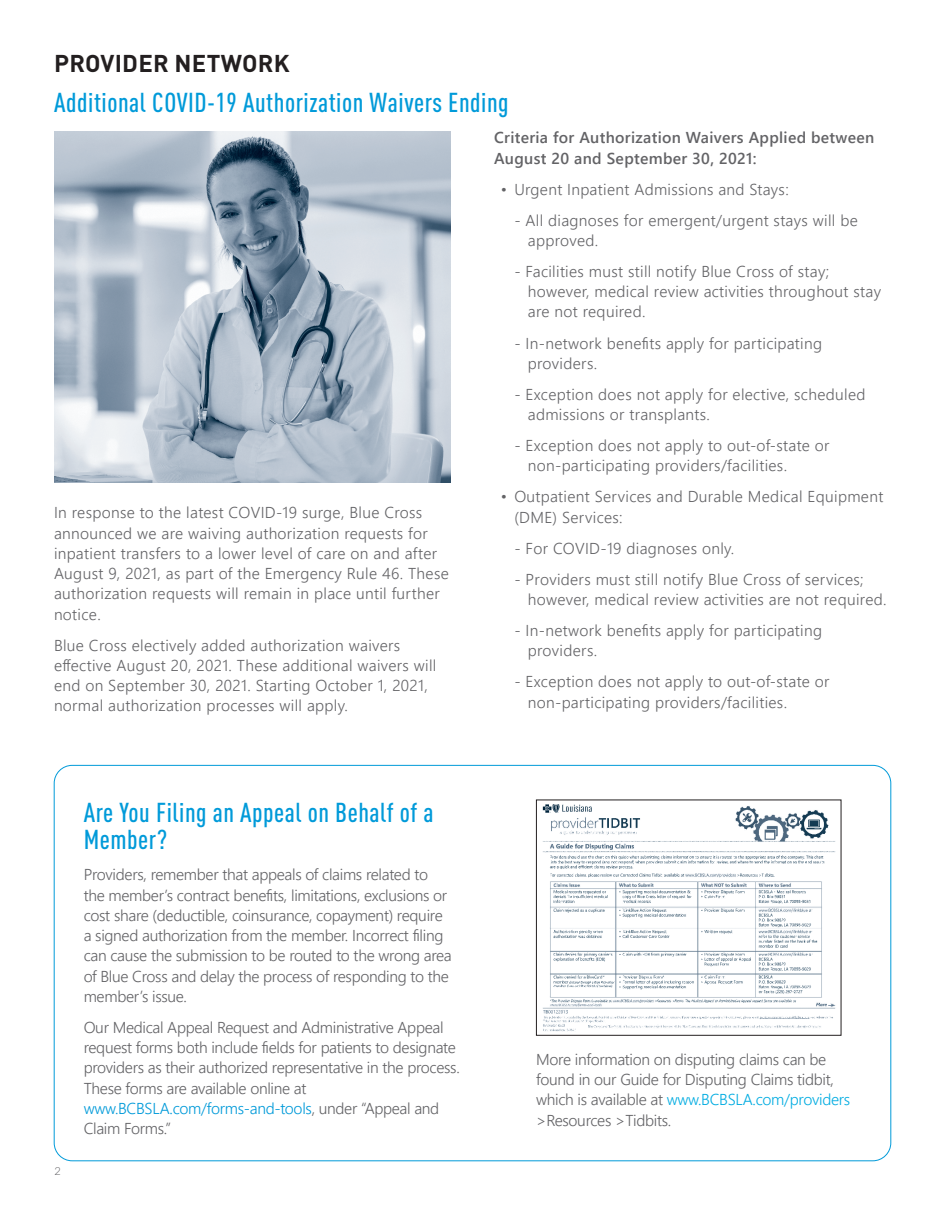
<style>
.page{position:relative;width:945px;height:1215px;background:#fff}
.page>*{position:absolute;margin:0;border:0;box-sizing:border-box;transform-origin:0 0}
.t1{font:500 condensed 27px/27px "DINOT";letter-spacing:.02em;color:#009ad9}
.t2{font:700 24px "DINOT";letter-spacing:.01em;color:#231f20}
.t3{font:300 15.75px/20.2px "Segoe UI";letter-spacing:.02em;color:#636366}
.t4{font:300 15.75px/20.2px "Segoe UI";letter-spacing:-.02em;color:#636366}
.t5{font:600 15.75px/20.2px "Segoe UI";letter-spacing:.02em;color:#636366}
.t6{font:100 10.5px "Atlas Grotesk";color:#636366}
.s1{color:#009ad9}
.s2{color:#02ace1}
</style>
<div class="page">
<img style="left:54px;top:132px;width:397px;height:351px">
<img style="left:542px;top:804px;width:294px;height:228px">
<p class="t2" style="left:54px;top:48px;width:237px">PROVIDER NETWORK</p>
<p class="t1" style="left:54px;top:89px;width:456px">Additional COVID-19 Authorization Waivers Ending</p>
<p class="t5" style="left:494px;top:126px;width:382px">Criteria for Authorization Waivers Applied between<br>August 20 and September 30, 2021:</p>
<p class="t3" style="left:501px;top:177px;width:289px">• Urgent Inpatient Admissions and Stays:</p>
<p class="t3" style="left:528px;top:208px;width:331px;text-indent:-14px">- All diagnoses for emergent/urgent stays will be approved.</p>
<p class="t3" style="left:528px;top:260px;width:355px;text-indent:-14px">- Facilities must still notify Blue Cross of stay; however, medical review activities throughout stay are not required.</p>
<p class="t3" style="left:528px;top:331px;width:296px;text-indent:-14px">- In-network benefits apply for participating providers.</p>
<p class="t3" style="left:528px;top:383px;width:339px;text-indent:-14px">- Exception does not apply for elective, scheduled admissions or transplants.</p>
<p class="t3" style="left:528px;top:434px;width:303px;text-indent:-14px">- Exception does not apply to out-of-state or non-participating providers/facilities.</p>
<p class="t3" style="left:514px;top:485px;width:371px;text-indent:-14px">• Outpatient Services and Durable Medical Equipment (DME) Services:</p>
<p class="t3" style="left:514px;top:536px;width:222px">- For COVID-19 diagnoses only.</p>
<p class="t3" style="left:528px;top:568px;width:360px;text-indent:-14px">- Providers must still notify Blue Cross of services; however, medical review activities are not required.</p>
<p class="t3" style="left:528px;top:619px;width:296px;text-indent:-14px">- In-network benefits apply for participating providers.</p>
<p class="t3" style="left:528px;top:670px;width:303px;text-indent:-14px">- Exception does not apply to out-of-state or non-participating providers/facilities.</p>
<p class="t3" style="left:54px;top:501px;width:396px">In response to the latest COVID-19 surge, Blue Cross announced we are waiving authorization requests for inpatient transfers to a lower level of care on and after August 9, 2021, as part of the Emergency Rule 46. These authorization requests will remain in place until further notice.</p>
<p class="t3" style="left:54px;top:633px;width:384px">Blue Cross electively added authorization waivers effective August 20, 2021. These additional waivers will end on September 30, 2021. Starting October 1, 2021, normal authorization processes will apply.</p>
<p class="t6" style="left:55px;top:1163px;width:8px">2</p>
<p class="t1" style="left:84px;top:798px;width:352px">Are You Filing an Appeal on Behalf of a<br>Member?</p>
<p class="t4" style="left:84px;top:863px;width:370px">Providers, remember that appeals of claims related to the member’s contract benefits, limitations, exclusions or cost share (deductible, coinsurance, copayment) require a signed authorization from the member. Incorrect filing can cause the submission to be routed to the wrong area of Blue Cross and delay the process of responding to the member’s issue.</p>
<p class="t4" style="left:84px;top:1016px;width:378px">Our Medical Appeal Request and Administrative Appeal request forms both include fields for patients to designate providers as their authorized representative in the process.<br>These forms are available online at <span class="s1">www.BCBSLA.com/forms-and-tools</span>, under “Appeal and Claim Forms.”</p>
<p class="t4" style="left:536px;top:1048px;width:316px">More information on disputing claims can be found in our Guide for Disputing Claims tidbit, which is available at <span class="s2">www.BCBSLA.com/providers </span>&gt;Resources &gt;Tidbits.</p>
</div>
